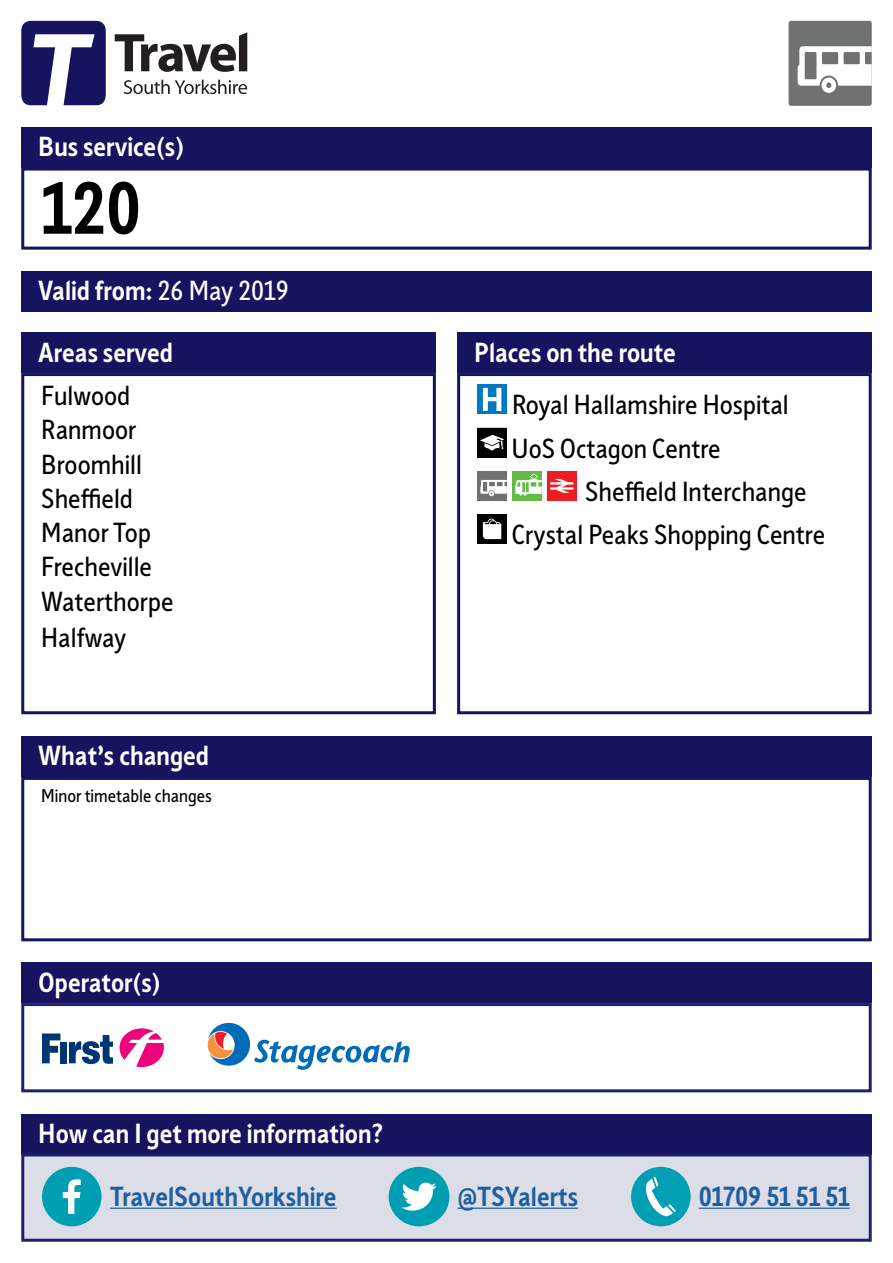
<style>
.page{position:relative;width:893px;height:1263px;background:#fff}
.page>*{position:absolute;margin:0;border:0;box-sizing:border-box;transform-origin:0 0}
.t1{font:700 72px "Sheffield Sans 2";color:#000}
.t2{font:27px/34.2px "Sheffield Sans 2";color:#000}
.t3{font:700 27px "Sheffield Sans 2";color:#fff}
.t4{font:700 27px "Sheffield Sans 2";color:#215e9e}
.t5{font:18px "Sheffield Sans 2";color:#000}
.s1{font-weight:400}
</style>
<div class="page">
<div style="left:21px;top:271px;width:851px;height:40px;background:#16145f"></div>
<div style="left:21px;top:127px;width:851px;height:41px;background:#16145f"></div>
<div style="left:21px;top:168px;width:851px;height:82px;border:3px solid #16145f"></div>
<div style="left:21px;top:736px;width:851px;height:41px;background:#16145f"></div>
<div style="left:21px;top:777px;width:851px;height:164px;border:3px solid #16145f"></div>
<div style="left:21px;top:333px;width:415px;height:40px;background:#16145f"></div>
<div style="left:21px;top:373px;width:415px;height:341px;border:3px solid #16145f"></div>
<div style="left:457px;top:333px;width:415px;height:40px;background:#16145f"></div>
<svg style="left:477px;top:385px;width:30px;height:29px"></svg>
<svg style="left:483px;top:388px;width:18px;height:23px"></svg>
<svg style="left:477px;top:428px;width:30px;height:30px"></svg>
<div style="left:477px;top:471px;width:30px;height:30px;background:#707271"></div>
<svg style="left:480px;top:480px;width:27px;height:16px"></svg>
<div style="left:512px;top:471px;width:30px;height:30px;background:#62bb46"></div>
<svg style="left:515px;top:474px;width:27px;height:21px"></svg>
<div style="left:547px;top:471px;width:30px;height:30px;background:#ed1d24"></div>
<svg style="left:550px;top:479px;width:23px;height:14px"></svg>
<div style="left:477px;top:514px;width:30px;height:30px;background:#000"></div>
<svg style="left:483px;top:519px;width:18px;height:20px"></svg>
<div style="left:457px;top:373px;width:415px;height:341px;border:3px solid #16145f"></div>
<div style="left:21px;top:962px;width:851px;height:41px;background:#16145f"></div>
<div style="left:21px;top:1003px;width:851px;height:89px;border:3px solid #221f72"></div>
<svg style="left:119px;top:1028px;width:45px;height:39px"></svg>
<svg style="left:42px;top:1033px;width:18px;height:30px"></svg>
<div style="left:60px;top:1042px;width:7px;height:21px;background:#003573"></div>
<svg style="left:69px;top:1035px;width:44px;height:29px"></svg>
<div style="left:789px;top:21px;width:83px;height:85px;background:#707271;border-radius:3px"></div>
<svg style="left:798px;top:46px;width:74px;height:47px"></svg>
<svg style="left:207px;top:1022px;width:203px;height:48px"></svg>
<svg style="left:124px;top:80px;width:123px;height:14px"></svg>
<svg style="left:115px;top:32px;width:132px;height:40px"></svg>
<svg style="left:21px;top:21px;width:85px;height:84px"></svg>
<div style="left:21px;top:1114px;width:851px;height:40px;background:#16145f"></div>
<div style="left:21px;top:1153px;width:851px;height:89px;background:#dbdee7;border:3px solid #221f72"></div>
<hr style="left:110px;top:1207px;width:227px;height:2px;background:#215e9e">
<hr style="left:458px;top:1207px;width:120px;height:2px;background:#215e9e">
<hr style="left:699px;top:1207px;width:151px;height:2px;background:#215e9e">
<div style="left:42px;top:1167px;width:60px;height:59px;background:#009eb3;border-radius:50%"></div>
<svg style="left:63px;top:1179px;width:18px;height:35px"></svg>
<div style="left:389px;top:1167px;width:60px;height:59px;background:#009eb3;border-radius:50%"></div>
<svg style="left:401px;top:1182px;width:36px;height:28px"></svg>
<div style="left:631px;top:1167px;width:60px;height:59px;background:#029eb3;border-radius:50%"></div>
<svg style="left:646px;top:1177px;width:30px;height:39px"></svg>
<p class="t3" style="left:38px;top:128px;width:147px">Bus service(s)</p>
<h1 class="t1" style="left:41px;top:160px;width:101px">120</h1>
<p class="t3" style="left:38px;top:272px;width:252px">Valid from: <span class="s1">26 May 2019</span></p>
<p class="t3" style="left:38px;top:334px;width:136px">Areas served</p>
<p class="t2" style="left:41px;top:378px;width:134px">Fulwood<br>Ranmoor<br>Broomhill<br>Sheffield<br>Manor Top<br>Frecheville<br>Waterthorpe</p>
<p class="t2" style="left:41px;top:620px;width:87px">Halfway</p>
<p class="t3" style="left:38px;top:738px;width:172px">What’s changed</p>
<p class="t5" style="left:41px;top:784px;width:172px">Minor timetable changes</p>
<p class="t3" style="left:38px;top:964px;width:124px">Operator(s)</p>
<p class="t3" style="left:474px;top:334px;width:203px">Places on the route</p>
<p class="t2" style="left:512px;top:383px;width:279px;line-height:43.2px">Royal Hallamshire Hospital<br>UoS Octagon Centre</p>
<p class="t2" style="left:512px;top:469px;width:315px;line-height:43.2px;text-indent:74px">Sheffield Interchange<br>Crystal Peaks Shopping Centre</p>
<p class="t3" style="left:38px;top:1115px;width:347px">How can I get more information?</p>
<p class="t4" style="left:110px;top:1178px;width:228px">TravelSouthYorkshire</p>
<p class="t4" style="left:458px;top:1178px;width:122px">@TSYalerts</p>
<p class="t4" style="left:699px;top:1178px;width:153px">01709 51 51 51</p>
</div>
